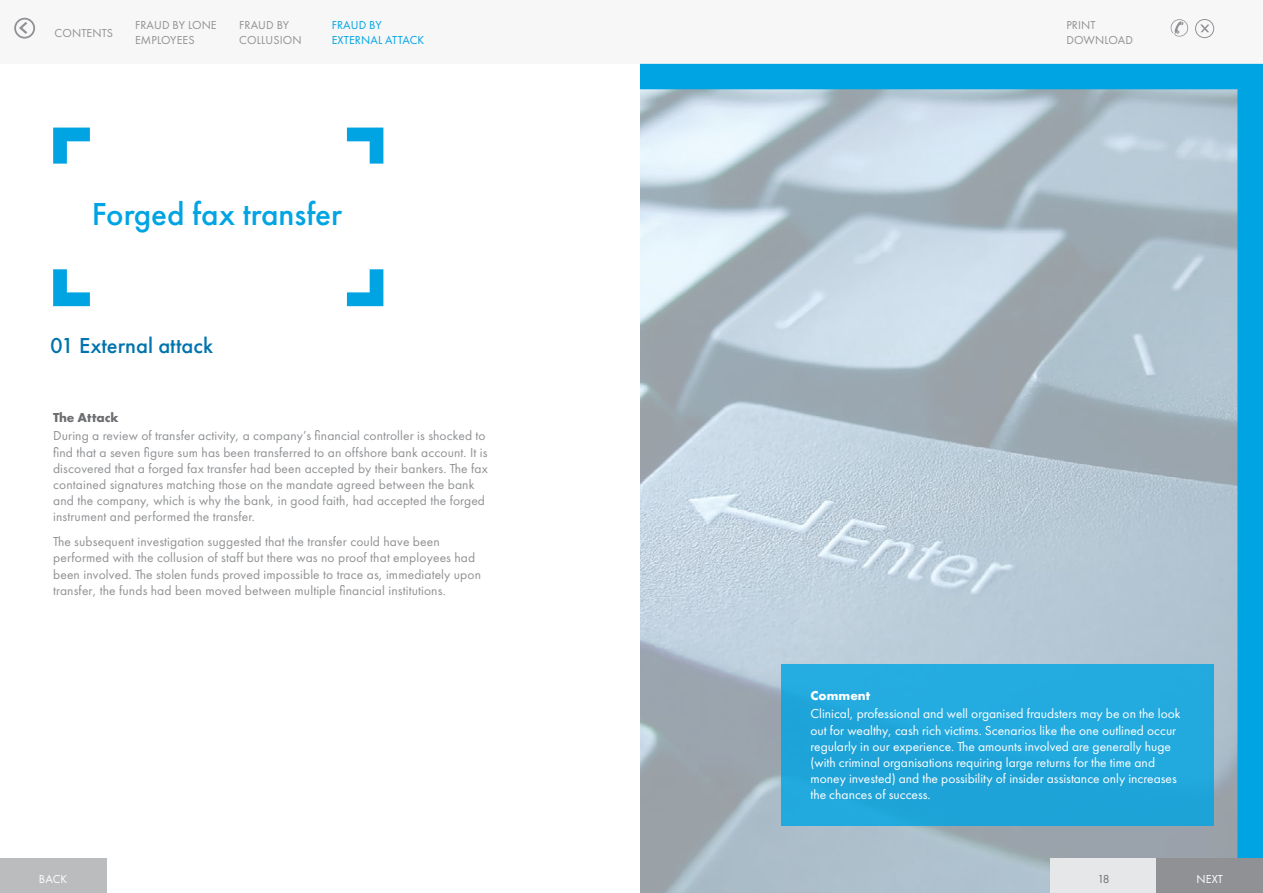
<style>
.page{position:relative;width:1263px;height:893px;background:#fff}
.page>*{position:absolute;margin:0;border:0;box-sizing:border-box;transform-origin:0 0}
.t1{font:500 33px "Futura PT";color:#00a4e3}
.t2{font:500 22.5px "Futura PT";color:#0073ae}
.t3{font:13.5px/16.2px "Futura PT";letter-spacing:.01em;color:#8f9194}
.t4{font:13.5px/16.2px "Futura PT";color:#fff}
.t5{font:700 13.5px "Futura PT";color:#6d6e71}
.t6{font:700 13.5px "Futura PT";color:#fff}
.t7{font:12px/15px "Futura PT";letter-spacing:.01em;color:#8f9194}
.t8{font:12px/15px "Futura PT";letter-spacing:.01em;color:#00a4e3}
.t9{font:12px "Futura PT";letter-spacing:.01em;color:#fff}
.t10{font:12px "Futura PT";color:#6d6e71}
</style>
<div class="page">
<svg style="left:640px;top:64px;width:623px;height:809px;background:#a4c0cf"></svg>
<div style="left:0;top:0;width:1263px;height:64px;background:#f7f7f8"></div>
<div style="left:1050px;top:859px;width:213px;height:34px;background:#e6e7e8"></div>
<div style="left:0;top:859px;width:106px;height:34px;background:#babcbe"></div>
<div style="left:1157px;top:859px;width:106px;height:34px;background:#8f9194"></div>
<svg style="left:347px;top:128px;width:36px;height:36px"></svg>
<svg style="left:347px;top:269px;width:36px;height:37px"></svg>
<svg style="left:53px;top:269px;width:37px;height:37px"></svg>
<svg style="left:53px;top:128px;width:37px;height:36px"></svg>
<div style="left:782px;top:664px;width:432px;height:162px;background:#22a9de"></div>
<svg style="left:19px;top:22px;width:8px;height:12px"></svg>
<div style="left:14px;top:18px;width:21px;height:21px;border:2px solid #8f9194;border-radius:50%"></div>
<svg style="left:1171px;top:19px;width:17px;height:18px"></svg>
<div style="left:1195px;top:19px;width:19px;height:19px;border:1px solid #8f9194;border-radius:50%"></div>
<svg style="left:1200px;top:25px;width:9px;height:7px"></svg>
<p class="t7" style="left:55px;top:25px;width:60px">CONTENTS</p>
<p class="t7" style="left:135px;top:18px;width:83px">FRAUD BY LONE<br>EMPLOYEES</p>
<p class="t7" style="left:239px;top:18px;width:64px">FRAUD BY<br>COLLUSION</p>
<p class="t8" style="left:332px;top:18px;width:94px">FRAUD BY<br>EXTERNAL ATTACK</p>
<p class="t7" style="left:1066px;top:18px;width:68px">PRINT<br>DOWNLOAD</p>
<h1 class="t1" style="left:92px;top:194px;width:252px">Forged fax transfer</h1>
<h2 class="t2" style="left:50px;top:332px;width:164px">01 External attack</h2>
<p class="t5" style="left:53px;top:409px;width:67px">The Attack</p>
<p class="t3" style="left:53px;top:428px;width:436px">During a review of transfer activity, a company’s financial controller is shocked to find that a seven figure sum has been transferred to an offshore bank account. It is discovered that a forged fax transfer had been accepted by their bankers. The fax contained signatures matching those on the mandate agreed between the bank and the company, which is why the bank, in good faith, had accepted the forged instrument and performed the transfer.</p>
<p class="t3" style="left:53px;top:533px;width:429px">The subsequent investigation suggested that the transfer could have been performed with the collusion of staff but there was no proof that employees had been involved. The stolen funds proved impossible to trace as, immediately upon transfer, the funds had been moved between multiple financial institutions.</p>
<p class="t6" style="left:810px;top:687px;width:61px">Comment</p>
<p class="t4" style="left:810px;top:706px;width:371px">Clinical, professional and well organised fraudsters may be on the look out for wealthy, cash rich victims. Scenarios like the one outlined occur regularly in our experience. The amounts involved are generally huge (with criminal organisations requiring large returns for the time and money invested) and the possibility of insider assistance only increases the chances of success.</p>
<p class="t9" style="left:39px;top:872px;width:30px">BACK</p>
<p class="t10" style="left:1097px;top:872px;width:14px">18</p>
<p class="t9" style="left:1196px;top:872px;width:28px">NEXT</p>
</div>
